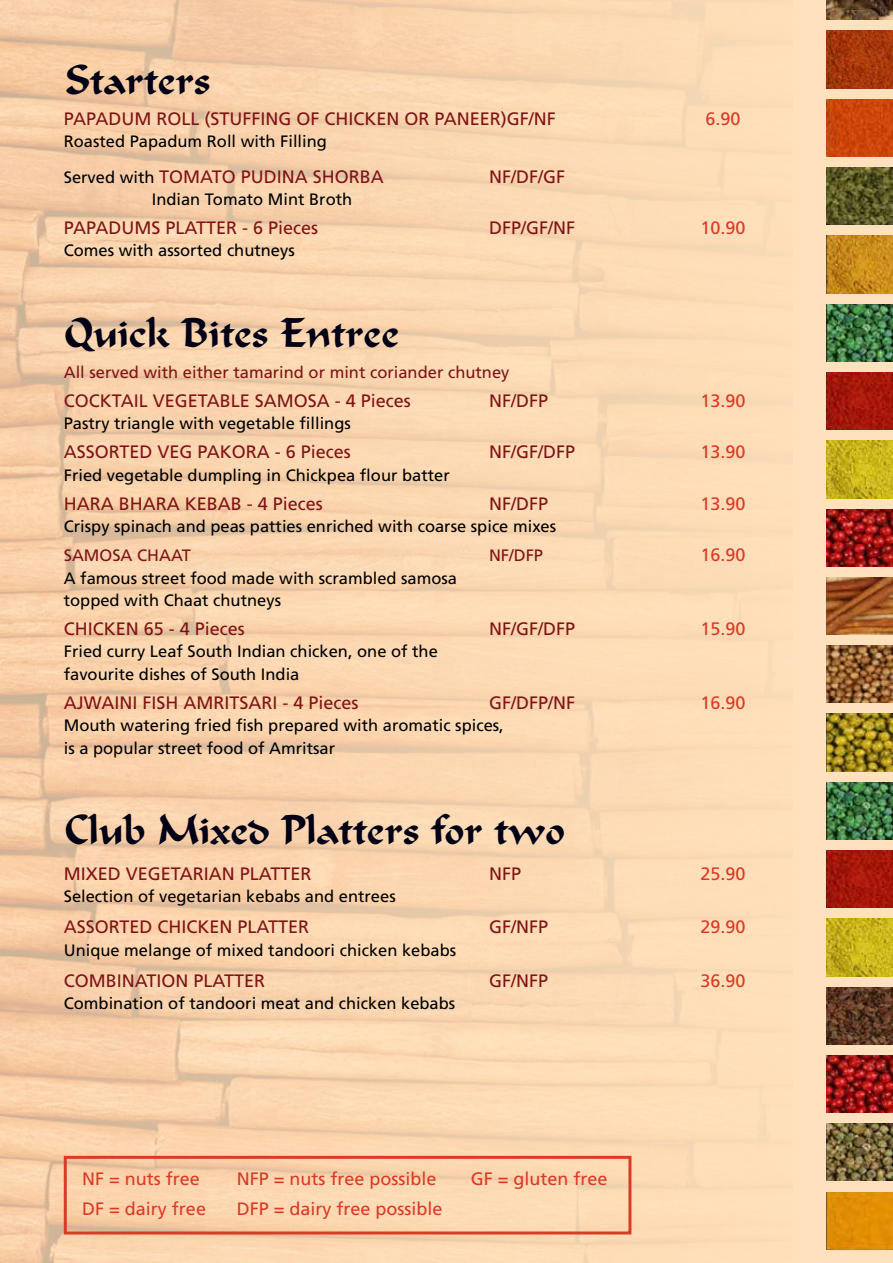
<style>
.page{position:relative;width:893px;height:1263px;background:#ffe2bd}
.page>*{position:absolute;margin:0;border:0;box-sizing:border-box;transform-origin:0 0}
.t1{font:100 30px "Brushit";color:#010015;scale:1.3 1}
.t2{font:18px "Frutiger";color:#7f1416}
.t3{font:18px "Frutiger";color:#da3a26}
.t4{font:16.5px/22.5px "Frutiger";color:#000}
.t5{font:16.5px "Frutiger";color:#7f1416}
.s1{font-size:16.5px;color:#000}
</style>
<div class="page">
<img style="left:827px;top:0;width:66px;height:20px">
<img style="left:827px;top:441px;width:66px;height:57px">
<img style="left:827px;top:919px;width:66px;height:57px">
<img style="left:827px;top:372px;width:66px;height:58px">
<img style="left:827px;top:850px;width:66px;height:58px">
<img style="left:827px;top:304px;width:66px;height:57px">
<img style="left:827px;top:782px;width:66px;height:57px">
<img style="left:827px;top:236px;width:66px;height:57px">
<img style="left:827px;top:714px;width:66px;height:57px">
<img style="left:827px;top:1192px;width:66px;height:57px">
<img style="left:827px;top:168px;width:66px;height:57px">
<img style="left:827px;top:646px;width:66px;height:57px">
<img style="left:827px;top:1124px;width:66px;height:57px">
<img style="left:827px;top:99px;width:66px;height:58px">
<img style="left:827px;top:577px;width:66px;height:58px">
<img style="left:827px;top:1055px;width:66px;height:58px">
<img style="left:827px;top:31px;width:66px;height:57px">
<img style="left:827px;top:509px;width:66px;height:57px">
<img style="left:827px;top:987px;width:66px;height:57px">
<img style="left:0;top:0;width:737px;height:1263px">
<div style="left:64px;top:1156px;width:567px;height:78px;border:3px solid #da3a26"></div>
<h1 class="t1" style="left:64px;top:60px;width:114px">Starters</h1>
<p class="t2" style="left:64px;top:108px;width:494px">PAPADUM ROLL (STUFFING OF CHICKEN OR PANEER)GF/NF</p>
<p class="t3" style="left:705px;top:108px;width:37px">6.90</p>
<p class="t4" style="left:64px;top:130px;width:265px">Roasted Papadum Roll with Filling</p>
<p class="t2" style="left:64px;top:166px;width:322px"><span class="s1">Served with</span> TOMATO PUDINA SHORBA</p>
<p class="t2" style="left:489px;top:166px;width:77px">NF/DF/GF</p>
<p class="t4" style="left:152px;top:188px;width:202px">Indian Tomato Mint Broth</p>
<p class="t2" style="left:64px;top:217px;width:256px">PAPADUMS PLATTER - 6 Pieces</p>
<p class="t2" style="left:489px;top:217px;width:88px">DFP/GF/NF</p>
<p class="t3" style="left:700px;top:217px;width:47px">10.90</p>
<p class="t4" style="left:64px;top:240px;width:233px">Comes with assorted chutneys</p>
<h1 class="t1" style="left:64px;top:313px;width:260px">Quick Bites Entree</h1>
<p class="t5" style="left:64px;top:363px;width:447px">All served with either tamarind or mint coriander chutney</p>
<p class="t2" style="left:64px;top:390px;width:349px">COCKTAIL VEGETABLE SAMOSA - 4 Pieces</p>
<p class="t2" style="left:489px;top:390px;width:61px">NF/DFP</p>
<p class="t3" style="left:700px;top:390px;width:47px">13.90</p>
<p class="t4" style="left:64px;top:412px;width:289px">Pastry triangle with vegetable fillings</p>
<p class="t2" style="left:64px;top:441px;width:289px">ASSORTED VEG PAKORA - 6 Pieces</p>
<p class="t2" style="left:489px;top:441px;width:88px">NF/GF/DFP</p>
<p class="t3" style="left:700px;top:441px;width:47px">13.90</p>
<p class="t4" style="left:64px;top:464px;width:388px">Fried vegetable dumpling in Chickpea flour batter</p>
<p class="t2" style="left:64px;top:493px;width:261px">HARA BHARA KEBAB - 4 Pieces</p>
<p class="t2" style="left:489px;top:493px;width:61px">NF/DFP</p>
<p class="t3" style="left:700px;top:493px;width:47px">13.90</p>
<p class="t4" style="left:64px;top:515px;width:494px">Crispy spinach and peas patties enriched with coarse spice mixes</p>
<p class="t5" style="left:64px;top:546px;width:129px">SAMOSA CHAAT</p>
<p class="t5" style="left:489px;top:546px;width:56px">NF/DFP</p>
<p class="t3" style="left:700px;top:544px;width:47px">16.90</p>
<p class="t4" style="left:64px;top:567px;width:395px">A famous street food made with scrambled samosa topped with Chaat chutneys</p>
<p class="t2" style="left:64px;top:618px;width:183px">CHICKEN 65 - 4 Pieces</p>
<p class="t2" style="left:489px;top:618px;width:88px">NF/GF/DFP</p>
<p class="t3" style="left:700px;top:618px;width:47px">15.90</p>
<p class="t4" style="left:64px;top:640px;width:376px">Fried curry Leaf South Indian chicken, one of the favourite dishes of South India</p>
<p class="t2" style="left:64px;top:692px;width:296px">AJWAINI FISH AMRITSARI - 4 Pieces</p>
<p class="t2" style="left:489px;top:692px;width:88px">GF/DFP/NF</p>
<p class="t3" style="left:700px;top:692px;width:47px">16.90</p>
<p class="t4" style="left:64px;top:714px;width:442px">Mouth watering fried fish prepared with aromatic spices, is a popular street food of Amritsar</p>
<h1 class="t1" style="left:64px;top:811px;width:387px">Club Mixed Platters for two</h1>
<p class="t2" style="left:64px;top:863px;width:249px">MIXED VEGETARIAN PLATTER</p>
<p class="t2" style="left:489px;top:863px;width:34px">NFP</p>
<p class="t3" style="left:700px;top:863px;width:47px">25.90</p>
<p class="t4" style="left:64px;top:885px;width:333px">Selection of vegetarian kebabs and entrees</p>
<p class="t2" style="left:64px;top:916px;width:247px">ASSORTED CHICKEN PLATTER</p>
<p class="t2" style="left:489px;top:916px;width:61px">GF/NFP</p>
<p class="t3" style="left:700px;top:916px;width:47px">29.90</p>
<p class="t4" style="left:64px;top:939px;width:394px">Unique melange of mixed tandoori chicken kebabs</p>
<p class="t2" style="left:64px;top:970px;width:203px">COMBINATION PLATTER</p>
<p class="t2" style="left:489px;top:970px;width:61px">GF/NFP</p>
<p class="t3" style="left:700px;top:970px;width:47px">36.90</p>
<p class="t4" style="left:64px;top:992px;width:393px">Combination of tandoori meat and chicken kebabs</p>
<p class="t3" style="left:82px;top:1168px;width:119px">NF = nuts free</p>
<p class="t3" style="left:237px;top:1168px;width:201px">NFP = nuts free possible</p>
<p class="t3" style="left:471px;top:1168px;width:138px">GF = gluten free</p>
<p class="t3" style="left:82px;top:1198px;width:125px">DF = dairy free</p>
<p class="t3" style="left:237px;top:1198px;width:207px">DFP = dairy free possible</p>
</div>
